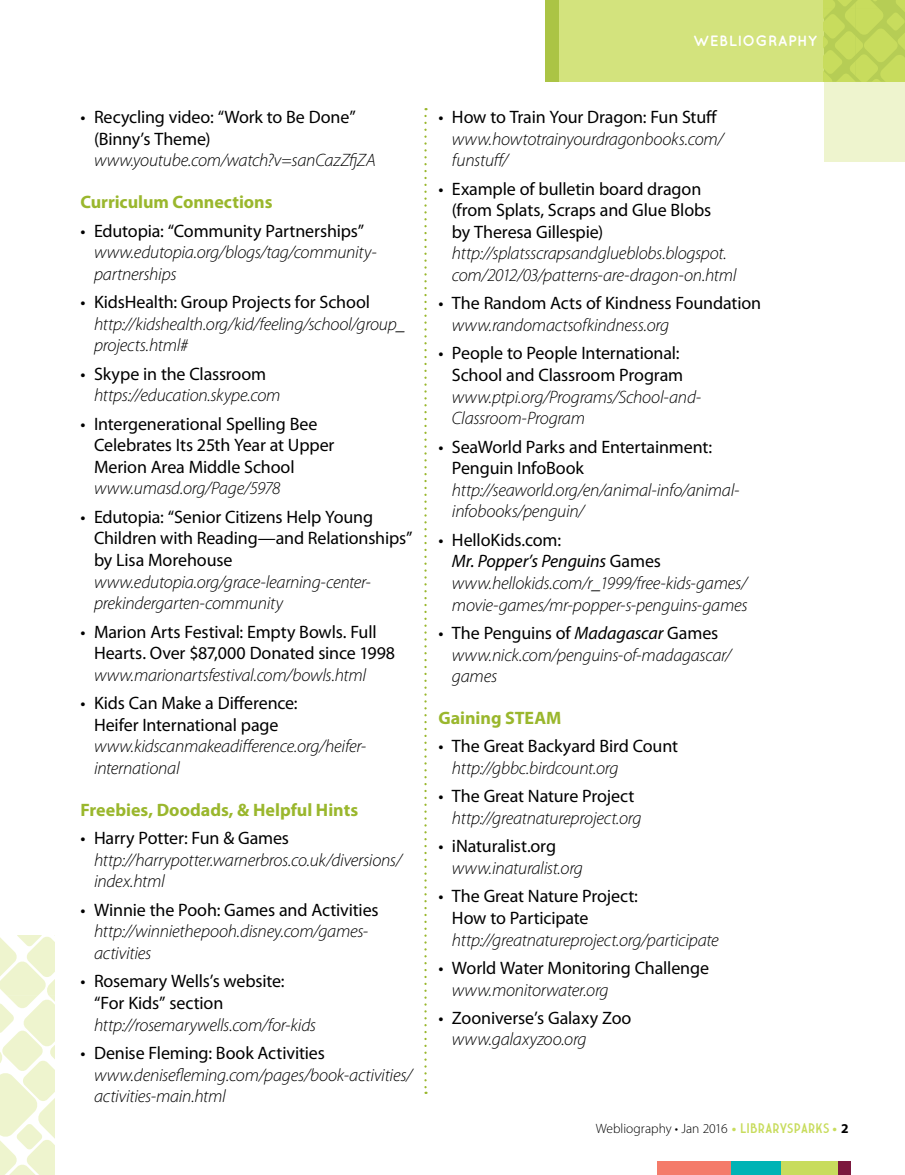
<style>
.page{position:relative;width:905px;height:1175px;background:#fff}
.page>*{position:absolute;margin:0;border:0;box-sizing:border-box;transform-origin:0 0}
.t1{font:italic 300 18px/21.6px "Myriad Pro";letter-spacing:-.015em;color:#000}
.t2{font:18px/21.6px "Myriad Pro";letter-spacing:-.01em;color:#000}
.t3{font:700 18px "Myriad Pro";color:#9ab72d}
.t4{font:700 15px "Quicksand";letter-spacing:.025em;color:#fff}
.t5{font:300 13.5px "Myriad Pro";color:#000}
.s1{font-weight:400;font-style:normal}
.s2{font-weight:400}
.s3{font-weight:700;color:#c8dc5d}
.s4{font-family:"Market Deco";font-weight:400;color:#c8dc5d}
.s5{font-weight:700}
</style>
<div class="page">
<div style="left:545px;top:0;width:359px;height:82px;background:#d3e37d"></div>
<svg style="left:824px;top:0;width:80px;height:81px"></svg>
<div style="left:824px;top:81px;width:80px;height:80px;background:#eef4ce"></div>
<div style="left:545px;top:0;width:14px;height:81px;background:#abc445"></div>
<svg style="left:424px;top:116px;width:2px;height:978px"></svg>
<svg style="left:0;top:935px;width:55px;height:239px"></svg>
<div style="left:657px;top:1161px;width:75px;height:13px;background:#f47b6a"></div>
<div style="left:731px;top:1161px;width:50px;height:13px;background:#00b3b5"></div>
<div style="left:781px;top:1161px;width:57px;height:13px;background:#c8dc5d"></div>
<div style="left:837px;top:1161px;width:13px;height:13px;background:#7c183e"></div>
<p class="t4" style="left:693px;top:32px;width:125px">WEBLIOGRAPHY</p>
<p class="t2" style="left:94px;top:106px;width:263px;text-indent:-14px">• Recycling video: “Work to Be Done” (Binny’s Theme)</p>
<p class="t1" style="left:94px;top:149px;width:283px">www.youtube.com/watch?v=sanCazZfjZA</p>
<p class="t3" style="left:80px;top:190px;width:193px">Curriculum Connections</p>
<p class="t2" style="left:80px;top:219px;width:285px">• Edutopia: “Community Partnerships”</p>
<p class="t1" style="left:94px;top:241px;width:284px">www.edutopia.org/blogs/tag/community&shy;partnerships</p>
<p class="t2" style="left:80px;top:291px;width:291px">• KidsHealth: Group Projects for School</p>
<p class="t1" style="left:94px;top:313px;width:313px">http://kidshealth.org/kid/feeling/school/group_ projects.html#</p>
<p class="t2" style="left:80px;top:362px;width:187px">• Skype in the Classroom</p>
<p class="t1" style="left:94px;top:384px;width:188px">https://education.skype.com</p>
<p class="t2" style="left:94px;top:412px;width:242px;text-indent:-14px">• Intergenerational Spelling Bee<br>Celebrates Its 25th Year at Upper<br>Merion Area Middle School</p>
<p class="t1" style="left:94px;top:477px;width:188px">www.umasd.org/Page/5978</p>
<p class="t2" style="left:94px;top:505px;width:320px;text-indent:-13px">• Edutopia: “Senior Citizens Help Young<br>Children with Reading—and Relationships” by Lisa Morehouse</p>
<p class="t1" style="left:94px;top:570px;width:278px">www.edutopia.org/grace-learning-center&shy;prekindergarten-community</p>
<p class="t2" style="left:94px;top:620px;width:303px;text-indent:-14px">• Marion Arts Festival: Empty Bowls. Full<br>Hearts. Over $87,000 Donated since 1998</p>
<p class="t1" style="left:94px;top:664px;width:274px">www.marionartsfestival.com/bowls.html</p>
<p class="t2" style="left:80px;top:692px;width:219px;text-align:center">• Kids Can Make a Difference:<br>Heifer International page</p>
<p class="t1" style="left:94px;top:735px;width:274px">www.kidscanmakeadifference.org/heifer&shy;international</p>
<p class="t3" style="left:80px;top:798px;width:279px">Freebies, Doodads, &amp; Helpful Hints</p>
<p class="t2" style="left:80px;top:827px;width:210px">• Harry Potter: Fun &amp; Games</p>
<p class="t1" style="left:94px;top:849px;width:309px">http://harrypotter.warnerbros.co.uk/diversions/ index.html</p>
<p class="t2" style="left:80px;top:898px;width:300px">• Winnie the Pooh: Games and Activities</p>
<p class="t1" style="left:94px;top:920px;width:276px">http://winniethepooh.disney.com/games&shy;activities</p>
<p class="t2" style="left:94px;top:970px;width:192px;text-indent:-14px">• Rosemary Wells’s website: “For Kids” section</p>
<p class="t1" style="left:94px;top:1013px;width:223px">http://rosemarywells.com/for-kids</p>
<p class="t2" style="left:80px;top:1041px;width:246px">• Denise Fleming: Book Activities</p>
<p class="t1" style="left:94px;top:1063px;width:320px">www.denisefleming.com/pages/book-activities/ activities-main.html</p>
<p class="t2" style="left:438px;top:106px;width:280px">• How to Train Your Dragon: Fun Stuff</p>
<p class="t1" style="left:452px;top:128px;width:273px">www.howtotrainyourdragonbooks.com/ funstuff/</p>
<p class="t2" style="left:452px;top:177px;width:261px;text-indent:-14px">• Example of bulletin board dragon (from Splats, Scraps and Glue Blobs by Theresa Gillespie)</p>
<p class="t1" style="left:452px;top:242px;width:286px">http://splatsscrapsandglueblobs.blogspot. com/2012/03/patterns-are-dragon-on.html</p>
<p class="t2" style="left:438px;top:292px;width:324px">• The Random Acts of Kindness Foundation</p>
<p class="t1" style="left:452px;top:314px;width:219px">www.randomactsofkindness.org</p>
<p class="t2" style="left:438px;top:342px;width:246px;text-align:right">• People to People International:<br>School and Classroom Program</p>
<p class="t1" style="left:452px;top:386px;width:251px">www.ptpi.org/Programs/School-and-<br>Classroom-Program</p>
<p class="t2" style="left:452px;top:435px;width:261px;text-indent:-14px">• SeaWorld Parks and Entertainment:<br>Penguin InfoBook</p>
<p class="t1" style="left:452px;top:479px;width:289px">http://seaworld.org/en/animal-info/animal&shy;infobooks/penguin/</p>
<p class="t1" style="left:452px;top:529px;width:297px;text-indent:-14px"><span class="s1">• HelloKids.com:<br></span><span class="s2">Mr. Popper’s Penguins</span> <span class="s1">Games </span>www.hellokids.com/r_1999/free-kids-games/ movie-games/mr-popper-s-penguins-games</p>
<p class="t1" style="left:452px;top:622px;width:281px;text-indent:-14px"><span class="s1">• The Penguins of</span> <span class="s2">Madagascar</span> <span class="s1">Games </span>www.nick.com/penguins-of-madagascar/ games</p>
<p class="t3" style="left:438px;top:706px;width:124px">Gaining STEAM</p>
<p class="t2" style="left:438px;top:735px;width:241px">• The Great Backyard Bird Count</p>
<p class="t1" style="left:452px;top:757px;width:168px">http://gbbc.birdcount.org</p>
<p class="t2" style="left:438px;top:785px;width:197px">• The Great Nature Project</p>
<p class="t1" style="left:452px;top:807px;width:191px">http://greatnatureproject.org</p>
<p class="t2" style="left:438px;top:835px;width:119px">• iNaturalist.org</p>
<p class="t1" style="left:452px;top:857px;width:132px">www.inaturalist.org</p>
<p class="t2" style="left:452px;top:885px;width:187px;text-indent:-14px">• The Great Nature Project:<br>How to Participate</p>
<p class="t1" style="left:452px;top:928px;width:268px">http://greatnatureproject.org/participate</p>
<p class="t2" style="left:438px;top:956px;width:272px">• World Water Monitoring Challenge</p>
<p class="t1" style="left:452px;top:978px;width:158px">www.monitorwater.org</p>
<p class="t2" style="left:438px;top:1006px;width:194px">• Zooniverse’s Galaxy Zoo</p>
<p class="t1" style="left:452px;top:1028px;width:136px">www.galaxyzoo.org</p>
<p class="t5" style="left:595px;top:1120px;width:254px">Webliography • Jan 2016 <span class="s3">•</span> <span class="s4">LIBRARYSPARKS</span> <span class="s3">•</span> <span class="s5">2</span></p>
</div>
